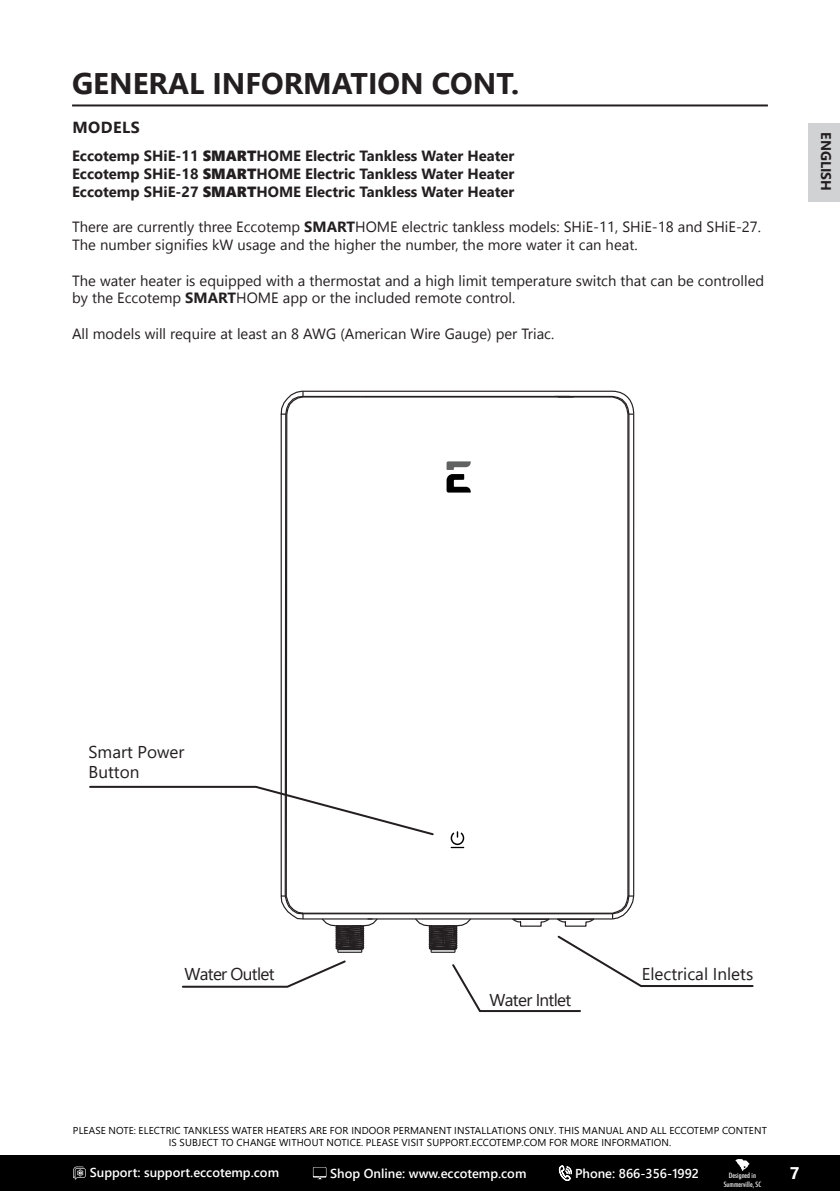
<style>
.page{position:relative;width:840px;height:1191px;background:#fff}
.page>*{position:absolute;margin:0;border:0;box-sizing:border-box;transform-origin:0 0}
.t1{font:700 29.8px "Segoe UI";color:#231f20}
.t2{font:17.2px/20.6px "Segoe UI";color:#231f20}
.t3{font:17.2px "Segoe UI";letter-spacing:-.04em;color:#231f20}
.t4{font:700 17px "Segoe UI";color:#fff}
.t5{font:700 16px "Segoe UI";letter-spacing:.03em;color:#231f20}
.t6{font:700 14.8px/17.8px "Segoe UI";color:#231f20;text-align:justify}
.t7{font:14.8px "Segoe UI Emoji";color:#231f20}
.t8{font:700 14px "Segoe UI";color:#231f20}
.t9{font:600 12.8px "Segoe UI";color:#fff}
.t10{font:10px/12px "Segoe UI";letter-spacing:.015em;color:#000;text-align:center}
.t11{font:500 condensed 7.4px "Futura BT";color:#fff}
.s1{font-family:"Segoe UI Black";font-weight:400}
</style>
<div class="page">
<div style="left:807px;top:123px;width:32px;height:79px;background:#d1d2d4"></div>
<div style="left:0;top:1155px;width:839px;height:36px;background:#000"></div>
<hr style="left:72px;top:104px;width:695px;height:2px;background:#231f20">
<svg style="left:735px;top:1159px;width:14px;height:12px"></svg>
<svg style="left:558px;top:1165px;width:13px;height:15px"></svg>
<svg style="left:313px;top:1167px;width:13px;height:12px"></svg>
<svg style="left:73px;top:1166px;width:13px;height:13px"></svg>
<svg style="left:89px;top:391px;width:665px;height:622px"></svg>
<h1 class="t1" style="left:72px;top:55px;width:448px">GENERAL INFORMATION CONT.</h1>
<h3 class="t5" style="left:72px;top:112px;width:69px">MODELS</h3>
<h3 class="t6" style="left:72px;top:146px;width:443px">Eccotemp SHiE-11 <span class="s1">SMART</span>HOME Electric Tankless Water Heater Eccotemp SHiE-18 <span class="s1">SMART</span>HOME Electric Tankless Water Heater Eccotemp SHiE-27 <span class="s1">SMART</span>HOME Electric Tankless Water Heater</h3>
<h3 class="t7" style="left:144px;top:218px;width:61px">◆ ■▼● ▼</h3>
<h3 class="t6" style="left:304px;top:217px;width:63px">SMART★</h3>
<h3 class="t7" style="left:452px;top:218px;width:131px">▼■●▲▲ □ ●▲ ★</h3>
<h3 class="t7" style="left:202px;top:236px;width:52px">▲ ◆▲</h3>
<h3 class="t7" style="left:380px;top:236px;width:43px">▼ ■◆</h3>
<h3 class="t7" style="left:544px;top:236px;width:59px">▼ ▼ ■</h3>
<h3 class="t7" style="left:164px;top:271px;width:62px">▼ ▲ ❑◆</h3>
<h3 class="t7" style="left:348px;top:271px;width:54px">□▲▼ ▼ ■</h3>
<h3 class="t7" style="left:458px;top:271px;width:39px">● ▼ ▼</h3>
<h3 class="t7" style="left:545px;top:271px;width:57px">▼◆ ▲ ▼</h3>
<h3 class="t7" style="left:620px;top:271px;width:54px">▼ ▼ ■</h3>
<h3 class="t7" style="left:704px;top:271px;width:44px">□■▼ □●●</h3>
<h3 class="t6" style="left:185px;top:288px;width:63px">SMART★</h3>
<h3 class="t7" style="left:358px;top:289px;width:29px">■ ●◆</h3>
<h3 class="t7" style="left:472px;top:289px;width:41px">□■▼ □●</h3>
<h3 class="t7" style="left:82px;top:325px;width:120px">●● □ ●▲ ●● ❑◆</h3>
<h3 class="t7" style="left:228px;top:325px;width:61px">▼ ● ▲▼ ■</h3>
<h3 class="t7" style="left:398px;top:325px;width:10px">■</h3>
<h3 class="t8" style="left:838px;top:132px;width:60px;rotate:90deg">ENGLISH</h3>
<h2 class="t2" style="left:88px;top:740px;width:97px">Smart Power<br>Button</h2>
<h2 class="t3" style="left:184px;top:957px;width:92px">Water Outlet</h2>
<h2 class="t3" style="left:489px;top:984px;width:83px">Water Intlet</h2>
<h2 class="t2" style="left:641px;top:962px;width:113px">Electrical Inlets</h2>
<p class="t10" style="left:73px;top:1123px;width:695px">PLEASE NOTE: ELECTRIC TANKLESS WATER HEATERS ARE FOR INDOOR PERMANENT INSTALLATIONS ONLY. THIS MANUAL AND ALL ECCOTEMP CONTENT<br>IS SUBJECT TO CHANGE WITHOUT NOTICE. PLEASE VISIT SUPPORT.ECCOTEMP.COM FOR MORE INFORMATION.</p>
<p class="t11" style="left:728px;top:1171px;width:29px">Designed in</p>
<h3 class="t4" style="left:789px;top:1157px;width:11px">7</h3>
<p class="t11" style="left:723px;top:1180px;width:39px">Summerville, SC</p>
<p class="t9" style="left:90px;top:1160px;width:191px">Support: support.eccotemp.com</p>
<p class="t9" style="left:330px;top:1161px;width:197px">Shop Online: www.eccotemp.com</p>
<p class="t9" style="left:574px;top:1161px;width:125px">Phone: 866-356-1992</p>
</div>
